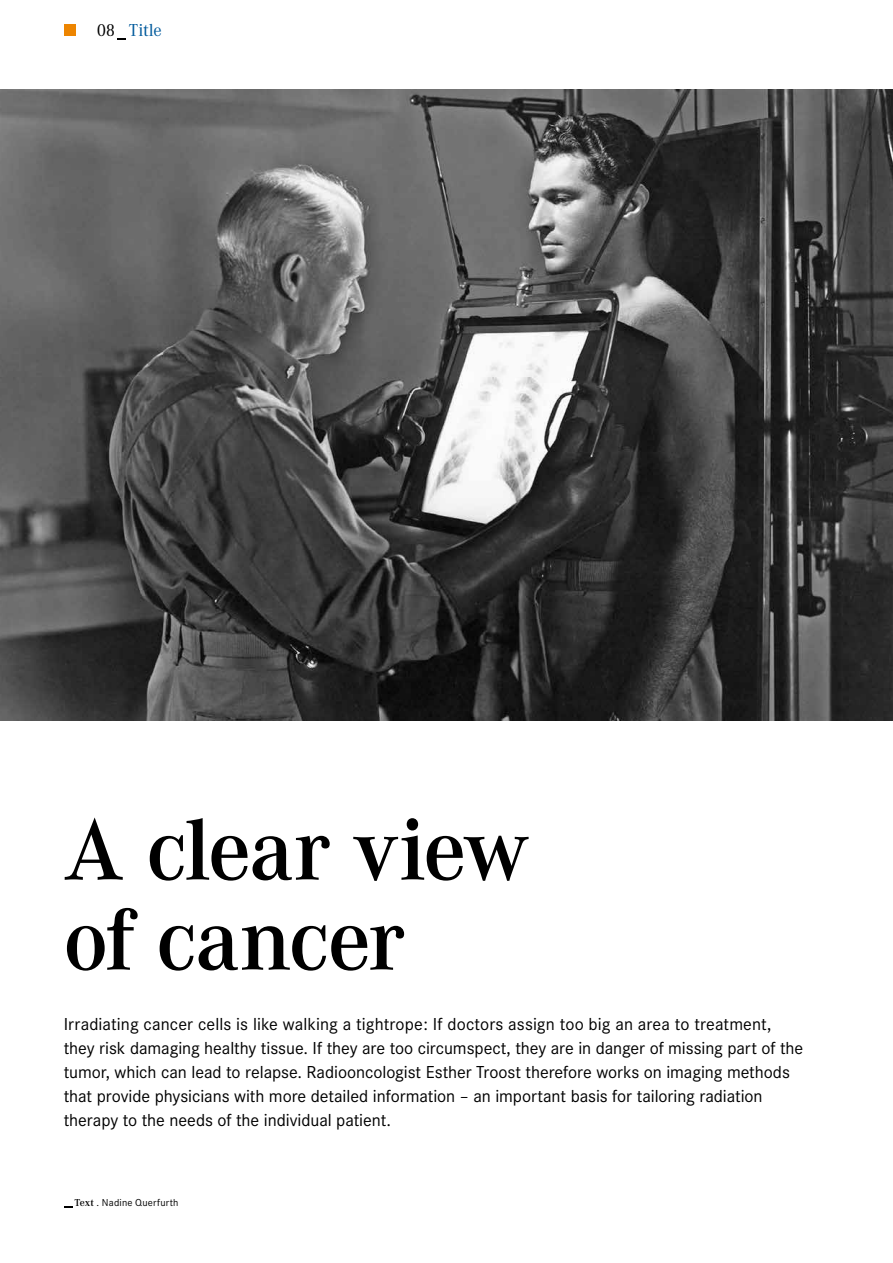
<style>
.page{position:relative;width:893px;height:1263px;background:#fff}
.page>*{position:absolute;margin:0;border:0;box-sizing:border-box;transform-origin:0 0}
.t1{font:600 90px/90px "Corporate A";letter-spacing:-.025em;color:#000}
.t2{font:18px/24px "Corporate S";letter-spacing:-.005em;color:#000}
.t3{font:18px "Corporate A";letter-spacing:-.01em;color:#005a9c}
.t4{font:10.5px "Corporate S";letter-spacing:.02em;color:#000}
.s1{color:#000}
.s2{font-family:"Corporate A";font-weight:600}
</style>
<div class="page">
<div style="left:64px;top:24px;width:12px;height:12px;background:#ed8500"></div>
<img style="left:0;top:90px;width:893px;height:630px">
<svg style="left:118px;top:38px;width:8px;height:2px"></svg>
<p class="t3" style="left:97px;top:20px;width:67px"><span class="s1">08</span> Title</p>
<h1 class="t1" style="left:64px;top:807px;width:467px">A clear view of cancer</h1>
<p class="t2" style="left:64px;top:1012px;width:741px">Irradiating cancer cells is like walking a tightrope: If doctors assign too big an area to treatment, they risk damaging healthy tissue. If they are too circumspect, they are in danger of missing part of the tumor, which can lead to relapse. Radiooncologist Esther Troost therefore works on imaging methods that provide physicians with more detailed information – an important basis for tailoring radiation therapy to the needs of the individual patient.</p>
<p class="t4" style="left:74px;top:1196px;width:106px"><span class="s2">Text</span> . Nadine Querfurth</p>
</div>
